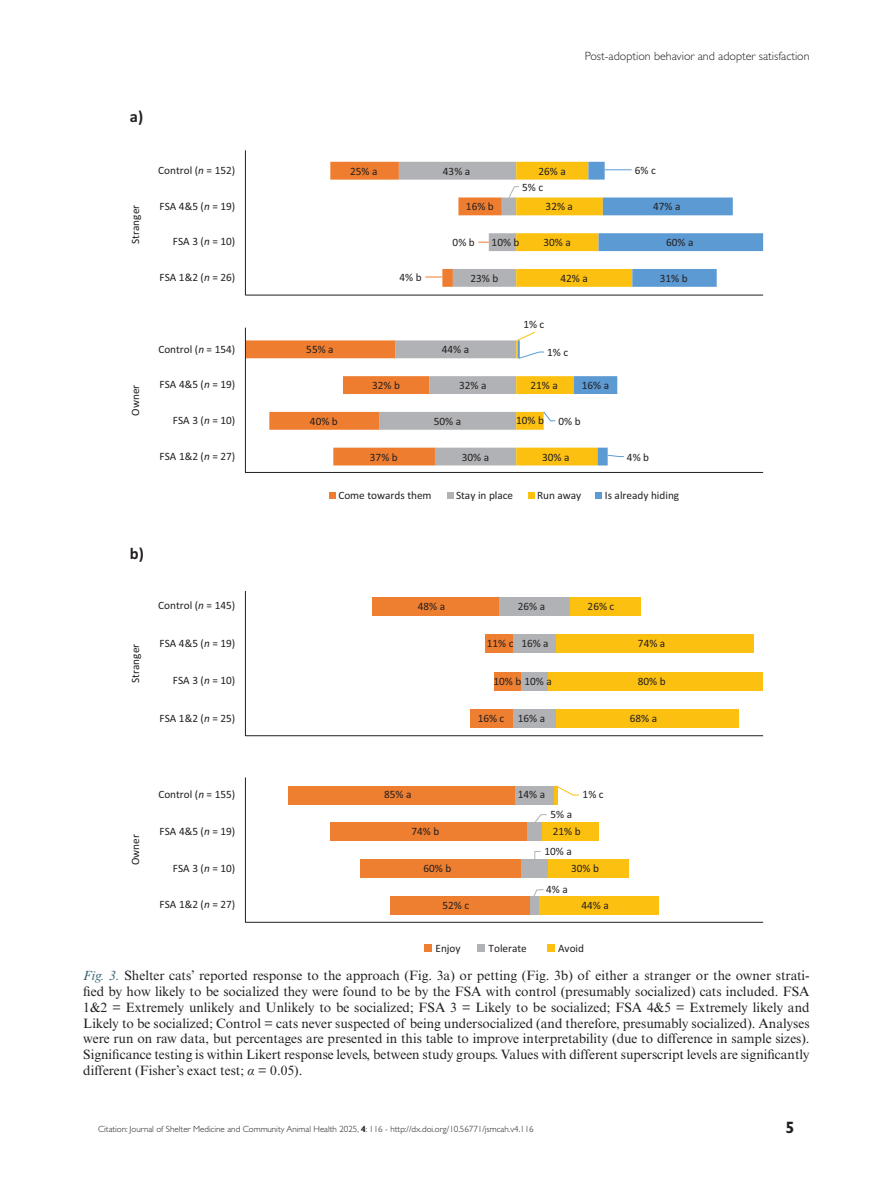
<style>
.page{position:relative;width:893px;height:1191px;background:#fff}
.page>*{position:absolute;margin:0;border:0;box-sizing:border-box;transform-origin:0 0}
.t1{font:700 16.5px "Calibri";color:#231f20}
.t2{font:700 16.5px "Gill Sans Std";color:#231f20}
.FC{font:13.5px/15.8px "Times New Roman MT Std";color:#231f20;text-align:justify}
.t3{font:300 12px "Gill Sans Std";color:#231f20}
.t4{font:11.25px "Calibri";color:#231f20}
.t5{font:300 9px "Gill Sans Std";color:#231f20}
.s1{font-style:italic}
.s2{font-style:italic;color:#386673}
.s3{font-family:"Times New Roman";font-style:italic}
.s4{font-weight:700}
</style>
<div class="page">
<div style="left:424px;top:944px;width:8px;height:7px;background:#ee7e30"></div>
<div style="left:477px;top:944px;width:8px;height:7px;background:#b1b2b6"></div>
<div style="left:547px;top:944px;width:8px;height:7px;background:#fcc011"></div>
<svg style="left:245px;top:150px;width:518px;height:773px"></svg>
<p class="t1" style="left:130px;top:105px;width:15px">a)</p>
<p class="t4" style="left:127px;top:244px;width:40px;rotate:-90deg">Stranger</p>
<p class="t4" style="left:158px;top:162px;width:78px">Control (<span class="s1">n</span> = 152)</p>
<p class="t4" style="left:160px;top:198px;width:77px">FSA 4&amp;5 (<span class="s1">n</span> = 19)</p>
<p class="t4" style="left:173px;top:234px;width:64px">FSA 3 (<span class="s1">n</span> = 10)</p>
<p class="t4" style="left:160px;top:270px;width:77px">FSA 1&amp;2 (<span class="s1">n</span> = 26)</p>
<p class="t4" style="left:127px;top:415px;width:32px;rotate:-90deg">Owner</p>
<p class="t4" style="left:158px;top:341px;width:78px">Control (<span class="s1">n</span> = 154)</p>
<p class="t4" style="left:160px;top:377px;width:77px">FSA 4&amp;5 (<span class="s1">n</span> = 19)</p>
<p class="t4" style="left:173px;top:412px;width:64px">FSA 3 (<span class="s1">n</span> = 10)</p>
<p class="t4" style="left:160px;top:448px;width:77px">FSA 1&amp;2 (<span class="s1">n</span> = 27)</p>
<p class="t1" style="left:130px;top:541px;width:16px">b)</p>
<p class="t4" style="left:127px;top:683px;width:40px;rotate:-90deg">Stranger</p>
<p class="t4" style="left:158px;top:597px;width:78px">Control (<span class="s1">n</span> = 145)</p>
<p class="t4" style="left:160px;top:635px;width:77px">FSA 4&amp;5 (<span class="s1">n</span> = 19)</p>
<p class="t4" style="left:173px;top:672px;width:64px">FSA 3 (<span class="s1">n</span> = 10)</p>
<p class="t4" style="left:160px;top:710px;width:77px">FSA 1&amp;2 (<span class="s1">n</span> = 25)</p>
<p class="t4" style="left:127px;top:865px;width:32px;rotate:-90deg">Owner</p>
<p class="t4" style="left:158px;top:786px;width:78px">Control (<span class="s1">n</span> = 155)</p>
<p class="t4" style="left:160px;top:823px;width:77px">FSA 4&amp;5 (<span class="s1">n</span> = 19)</p>
<p class="t4" style="left:173px;top:860px;width:64px">FSA 3 (<span class="s1">n</span> = 10)</p>
<p class="t4" style="left:160px;top:897px;width:77px">FSA 1&amp;2 (<span class="s1">n</span> = 27)</p>
<p class="t3" style="left:585px;top:50px;width:226px">Post-adoption behavior and adopter satisfaction</p>
<p class="t4" style="left:350px;top:163px;width:29px">25% a</p>
<p class="t4" style="left:399px;top:269px;width:24px">4% b</p>
<p class="t4" style="left:443px;top:163px;width:29px">43% a</p>
<p class="t4" style="left:466px;top:199px;width:29px">16% b</p>
<p class="t4" style="left:538px;top:163px;width:29px">26% a</p>
<p class="t4" style="left:522px;top:179px;width:23px">5% c</p>
<p class="t4" style="left:546px;top:199px;width:29px">32% a</p>
<p class="t4" style="left:453px;top:235px;width:24px">0% b</p>
<p class="t4" style="left:492px;top:235px;width:29px">10% b</p>
<p class="t4" style="left:543px;top:235px;width:29px">30% a</p>
<p class="t4" style="left:470px;top:270px;width:29px">23% b</p>
<p class="t4" style="left:560px;top:270px;width:29px">42% a</p>
<p class="t4" style="left:306px;top:342px;width:29px">55% a</p>
<p class="t4" style="left:310px;top:413px;width:29px">40% b</p>
<p class="t4" style="left:372px;top:377px;width:29px">32% b</p>
<p class="t4" style="left:370px;top:449px;width:29px">37% b</p>
<p class="t4" style="left:523px;top:316px;width:23px">1% c</p>
<p class="t4" style="left:442px;top:342px;width:29px">44% a</p>
<p class="t4" style="left:547px;top:344px;width:23px">1% c</p>
<p class="t4" style="left:459px;top:377px;width:29px">32% a</p>
<p class="t4" style="left:530px;top:377px;width:29px">21% a</p>
<p class="t4" style="left:582px;top:377px;width:29px">16% a</p>
<p class="t4" style="left:434px;top:413px;width:29px">50% a</p>
<p class="t4" style="left:516px;top:412px;width:29px">10% b</p>
<p class="t4" style="left:558px;top:413px;width:24px">0% b</p>
<p class="t4" style="left:462px;top:449px;width:29px">30% a</p>
<p class="t4" style="left:542px;top:449px;width:29px">30% a</p>
<p class="t4" style="left:635px;top:162px;width:23px">6% c</p>
<p class="t4" style="left:653px;top:199px;width:29px">47% a</p>
<p class="t4" style="left:666px;top:235px;width:29px">60% a</p>
<p class="t4" style="left:660px;top:270px;width:29px">31% b</p>
<p class="t4" style="left:627px;top:449px;width:24px">4% b</p>
<p class="t4" style="left:338px;top:488px;width:95px">Come towards them</p>
<p class="t4" style="left:456px;top:488px;width:59px">Stay in place</p>
<p class="t4" style="left:537px;top:488px;width:46px">Run away</p>
<p class="t4" style="left:605px;top:488px;width:76px">Is already hiding</p>
<p class="t4" style="left:418px;top:598px;width:29px">48% a</p>
<p class="t4" style="left:518px;top:598px;width:29px">26% a</p>
<p class="t4" style="left:487px;top:635px;width:28px">11% c</p>
<p class="t4" style="left:521px;top:635px;width:29px">16% a</p>
<p class="t4" style="left:493px;top:673px;width:60px">10% b 10% a</p>
<p class="t4" style="left:478px;top:710px;width:28px">16% c</p>
<p class="t4" style="left:518px;top:710px;width:29px">16% a</p>
<p class="t4" style="left:588px;top:598px;width:28px">26% c</p>
<p class="t4" style="left:638px;top:635px;width:29px">74% a</p>
<p class="t4" style="left:638px;top:673px;width:29px">80% b</p>
<p class="t4" style="left:630px;top:710px;width:29px">68% a</p>
<p class="t4" style="left:384px;top:787px;width:29px">85% a</p>
<p class="t4" style="left:518px;top:787px;width:29px">14% a</p>
<p class="t4" style="left:583px;top:787px;width:23px">1% c</p>
<p class="t4" style="left:551px;top:806px;width:23px">5% a</p>
<p class="t4" style="left:411px;top:823px;width:29px">74% b</p>
<p class="t4" style="left:553px;top:823px;width:29px">21% b</p>
<p class="t4" style="left:544px;top:843px;width:29px">10% a</p>
<p class="t4" style="left:423px;top:860px;width:29px">60% b</p>
<p class="t4" style="left:571px;top:860px;width:29px">30% b</p>
<p class="t4" style="left:546px;top:881px;width:23px">4% a</p>
<p class="t4" style="left:443px;top:897px;width:28px">52% c</p>
<p class="t4" style="left:581px;top:897px;width:29px">44% a</p>
<p class="t4" style="left:436px;top:940px;width:27px">Enjoy</p>
<p class="t4" style="left:489px;top:940px;width:40px">Tolerate</p>
<p class="t4" style="left:558px;top:940px;width:28px">Avoid</p>
<p class="FC" style="left:83px;top:967px;width:728px"><span class="s2">Fig. 3.</span> Shelter cats’ reported response to the approach (Fig. 3a) or petting (Fig. 3b) of either a stranger or the owner strati&shy;fied by how likely to be socialized they were found to be by the FSA with control (presumably socialized) cats included. FSA 1&amp;2 = Extremely unlikely and Unlikely to be socialized; FSA 3 = Likely to be socialized; FSA 4&amp;5 = Extremely likely and Likely to be socialized; Control = cats never suspected of being undersocialized (and therefore, presumably socialized). Analyses were run on raw data, but percentages are presented in this table to improve interpretability (due to difference in sample sizes).<br>Significance testing is within Likert response levels, between study groups. Values with different superscript levels are significantly different (Fisher’s exact test; <span class="s3">α</span> = 0.05).</p>
<p class="t5" style="left:98px;top:1124px;width:437px">Citation: Journal of Shelter Medicine and Community Animal Health 2025, <span class="s4">4</span>: 116 - http://dx.doi.org/10.56771/jsmcah.v4.116</p>
<p class="t2" style="left:785px;top:1118px;width:11px">5</p>
</div>
